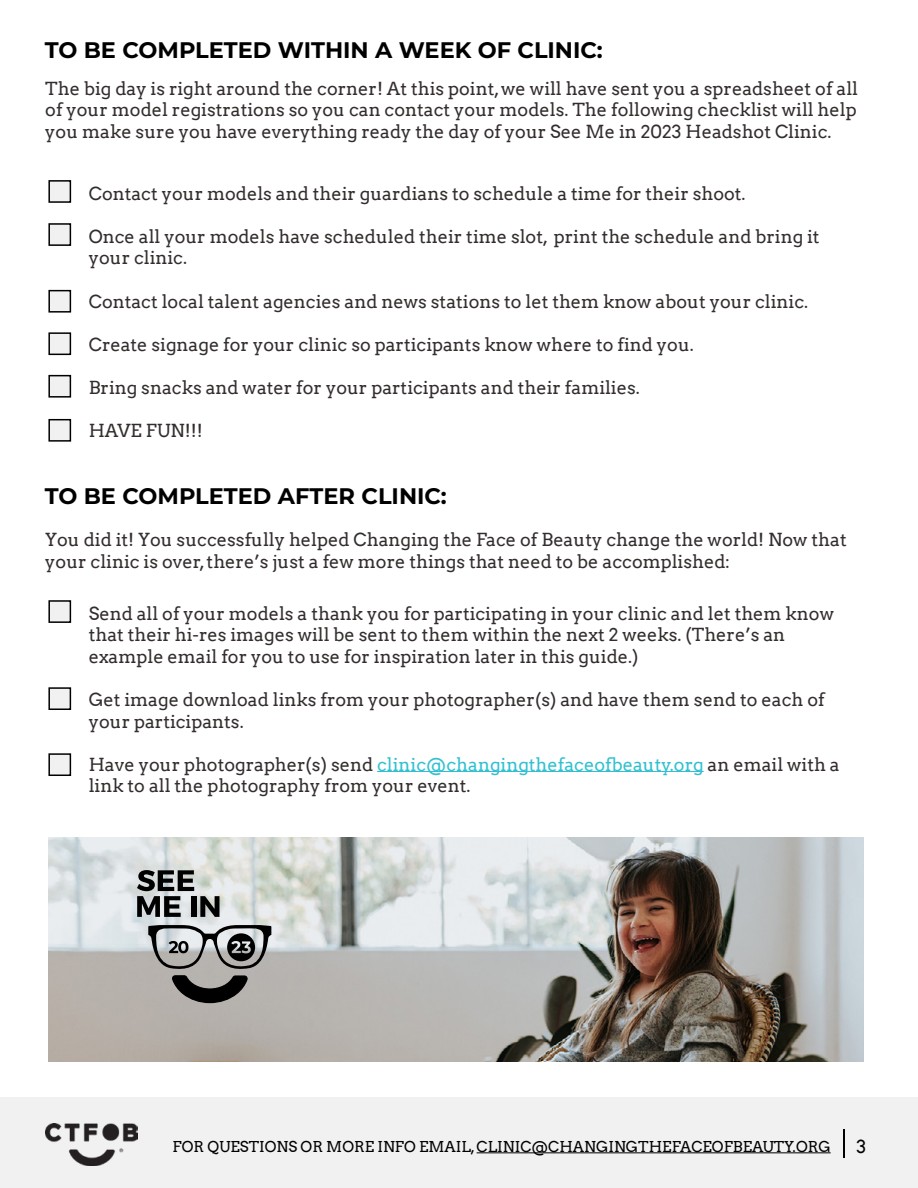
<style>
.page{position:relative;width:918px;height:1188px;background:#fff}
.page>*{position:absolute;margin:0;border:0;box-sizing:border-box;transform-origin:0 0}
.t1{font:700 22.5px "Montserrat";color:#000}
.t2{font:18px/21.6px "Arvo";color:#332d2c}
.t3{font:18px "Arvo";color:#000}
.t4{font:15px "Arvo";color:#000}
.s1{color:#31c0d1}
</style>
<div class="page">
<div style="left:0;top:1097px;width:918px;height:91px;background:#f1f1f2"></div>
<hr style="left:477px;top:1153px;width:354px;height:1px;background:#000">
<svg style="left:843px;top:1130px;width:1px;height:28px"></svg>
<img style="left:45px;top:1124px;width:92px;height:41px">
<hr style="left:377px;top:771px;width:327px;height:1px;background:#31c0d1">
<div style="left:49px;top:181px;width:21px;height:21px;background:#f1f1f2"></div>
<div style="left:48px;top:180px;width:23px;height:23px;border:2px solid #000"></div>
<div style="left:49px;top:601px;width:21px;height:21px;background:#f1f1f2"></div>
<div style="left:48px;top:600px;width:23px;height:23px;border:2px solid #000"></div>
<div style="left:49px;top:224px;width:21px;height:21px;background:#f1f1f2"></div>
<div style="left:48px;top:223px;width:23px;height:23px;border:2px solid #000"></div>
<div style="left:49px;top:688px;width:21px;height:21px;background:#f1f1f2"></div>
<div style="left:48px;top:687px;width:23px;height:23px;border:2px solid #000"></div>
<div style="left:49px;top:291px;width:21px;height:21px;background:#f1f1f2"></div>
<div style="left:48px;top:290px;width:23px;height:23px;border:2px solid #000"></div>
<div style="left:49px;top:333px;width:21px;height:21px;background:#f1f1f2"></div>
<div style="left:48px;top:332px;width:23px;height:23px;border:2px solid #000"></div>
<div style="left:49px;top:754px;width:21px;height:21px;background:#f1f1f2"></div>
<div style="left:48px;top:753px;width:23px;height:23px;border:2px solid #000"></div>
<div style="left:49px;top:376px;width:21px;height:21px;background:#f1f1f2"></div>
<div style="left:48px;top:375px;width:23px;height:23px;border:2px solid #000"></div>
<div style="left:49px;top:420px;width:21px;height:21px;background:#f1f1f2"></div>
<div style="left:48px;top:419px;width:23px;height:23px;border:2px solid #000"></div>
<img style="left:48px;top:837px;width:816px;height:225px">
<svg style="left:137px;top:870px;width:57px;height:47px;background:#707373"></svg>
<div style="left:191px;top:896px;width:5px;height:21px;background:#000"></div>
<svg style="left:200px;top:896px;width:20px;height:21px"></svg>
<svg style="left:148px;top:925px;width:123px;height:78px;background:#868584"></svg>
<p class="t1" style="left:45px;top:36px;width:560px">TO BE COMPLETED WITHIN A WEEK OF CLINIC:</p>
<p class="t2" style="left:45px;top:77px;width:814px;text-align:justify">The big day is right around the corner! At this point, we will have sent you a spreadsheet of all of your model registrations so you can contact your models. The following checklist will help you make sure you have everything ready the day of your See Me in 2023 Headshot Clinic.</p>
<p class="t2" style="left:89px;top:182px;width:658px">Contact your models and their guardians to schedule a time for their shoot.</p>
<p class="t2" style="left:89px;top:226px;width:732px">Once all your models have scheduled their time slot, print the schedule and bring it your clinic.</p>
<p class="t2" style="left:89px;top:290px;width:721px">Contact local talent agencies and news stations to let them know about your clinic.</p>
<p class="t2" style="left:89px;top:334px;width:607px">Create signage for your clinic so participants know where to find you.</p>
<p class="t2" style="left:89px;top:377px;width:553px">Bring snacks and water for your participants and their families.</p>
<p class="t2" style="left:89px;top:420px;width:115px">HAVE FUN!!!</p>
<p class="t1" style="left:45px;top:481px;width:404px">TO BE COMPLETED AFTER CLINIC:</p>
<p class="t2" style="left:45px;top:529px;width:803px">You did it! You successfully helped Changing the Face of Beauty change the world! Now that your clinic is over, there’s just a few more things that need to be accomplished:</p>
<p class="t2" style="left:89px;top:602px;width:747px">Send all of your models a thank you for participating in your clinic and let them know that their hi-res images will be sent to them within the next 2 weeks. (There’s an example email for you to use for inspiration later in this guide.)</p>
<p class="t2" style="left:89px;top:689px;width:737px">Get image download links from your photographer(s) and have them send to each of your participants.</p>
<p class="t2" style="left:89px;top:754px;width:753px">Have your photographer(s) send <span class="s1">clinic@changingthefaceofbeauty.org</span> an email with a link to all the photography from your event.</p>
<p class="t4" style="left:173px;top:1138px;width:660px">FOR QUESTIONS OR MORE INFO EMAIL, CLINIC@CHANGINGTHEFACEOFBEAUTY.ORG</p>
<p class="t3" style="left:857px;top:1136px;width:11px">3</p>
</div>
